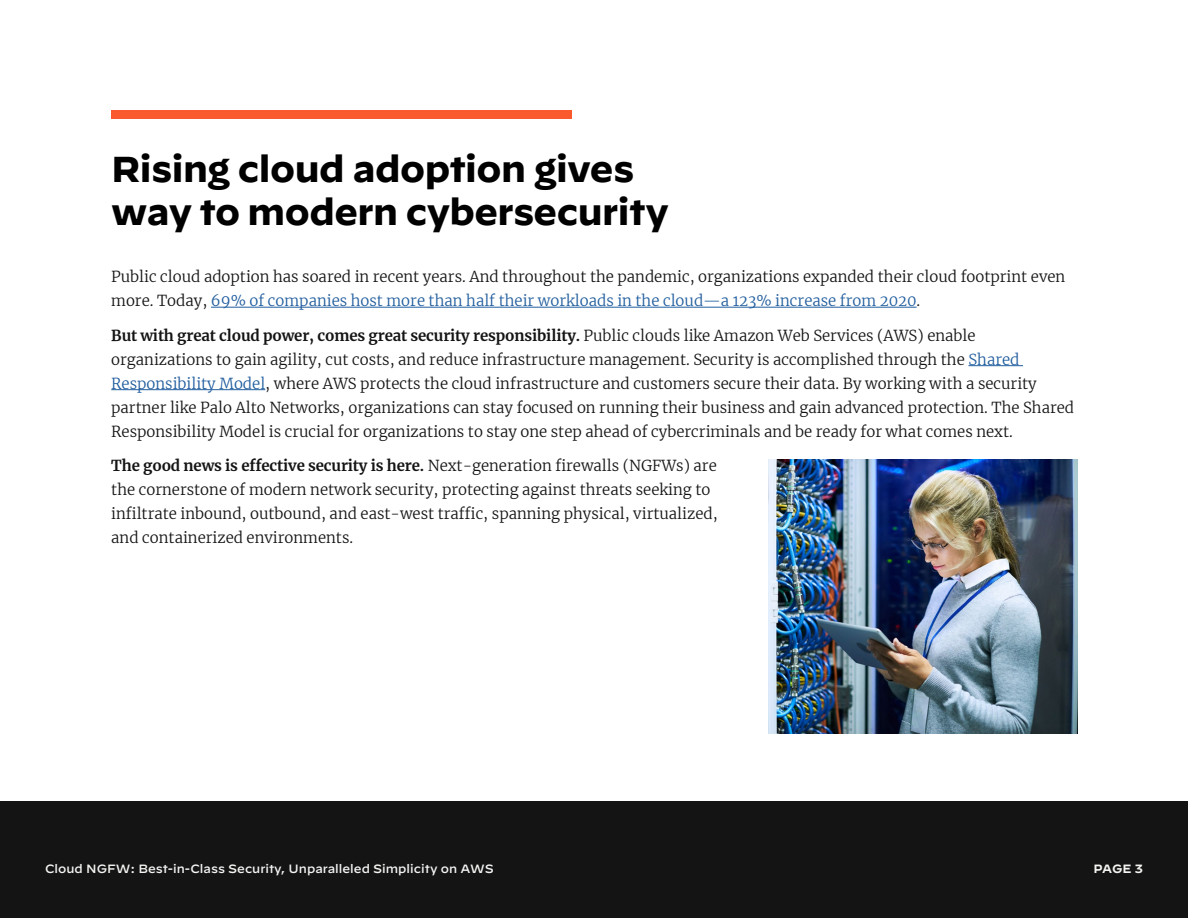
<style>
.page{position:relative;width:1188px;height:918px;background:#fff}
.page>*{position:absolute;margin:0;border:0;box-sizing:border-box;transform-origin:0 0}
.Header_1{font:700 36px/43.2px "Decimal";letter-spacing:-.015em;color:#000}
.Body_copy{font:300 15px/24px "Merriweather";color:#141414}
.t1{font:500 12px "Decimal";color:#f4f4f2}
.t2{font:600 12px "Decimal";color:#f4f4f2}
.s1{color:#205d9e}
.s2{font-weight:700}
</style>
<div class="page">
<div style="left:0;top:801px;width:1188px;height:117px;background:#141414"></div>
<div style="left:111px;top:110px;width:461px;height:9px;background:#fa582d"></div>
<hr style="left:211px;top:307px;width:706px;height:1px;background:#205d9e">
<hr style="left:968px;top:365px;width:55px;height:1px;background:#205d9e">
<hr style="left:111px;top:389px;width:154px;height:1px;background:#205d9e">
<img style="left:769px;top:459px;width:308px;height:275px">
<p class="Header_1" style="left:111px;top:148px;width:559px">Rising cloud adoption gives way to modern cybersecurity</p>
<p class="Body_copy" style="left:111px;top:264px;width:956px">Public cloud adoption has soared in recent years. And throughout the pandemic, organizations expanded their cloud footprint even more. Today, <span class="s1">69% of companies host more than half their workloads in the cloud—a 123% increase from 2020</span>.</p>
<p class="Body_copy" style="left:111px;top:323px;width:964px"><span class="s2">But with great cloud power, comes great security responsibility.</span> Public clouds like Amazon Web Services (AWS) enable organizations to gain agility, cut costs, and reduce infrastructure management. Security is accomplished through the <span class="s1">Shared Responsibility Model</span>, where AWS protects the cloud infrastructure and customers secure their data. By working with a security partner like Palo Alto Networks, organizations can stay focused on running their business and gain advanced protection. The Shared Responsibility Model is crucial for organizations to stay one step ahead of cybercriminals and be ready for what comes next.</p>
<p class="Body_copy" style="left:111px;top:453px;width:608px"><span class="s2">The good news is effective security is here.</span> Next-generation firewalls (NGFWs) are the cornerstone of modern network security, protecting against threats seeking to infiltrate inbound, outbound, and east-west traffic, spanning physical, virtualized, and containerized environments.</p>
<p class="t1" style="left:45px;top:857px;width:450px">Cloud NGFW: Best-in-Class Security, Unparalleled Simplicity on AWS</p>
<p class="t2" style="left:1093px;top:857px;width:51px">PAGE 3</p>
</div>
